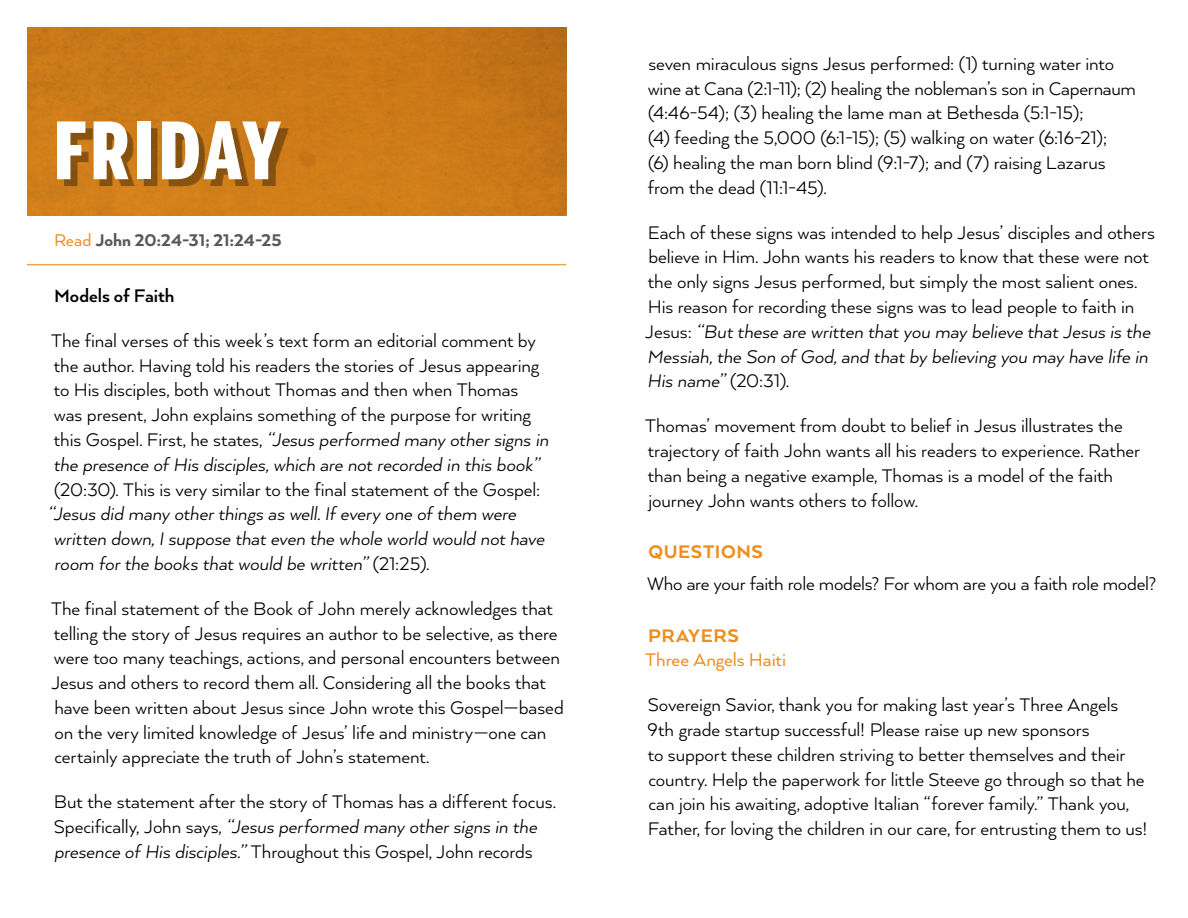
<style>
.page{position:relative;width:1188px;height:918px;background:#fff}
.page>*{position:absolute;margin:0;border:0;box-sizing:border-box;transform-origin:0 0}
.t1{font:900 78px "Benton Sans Comp";letter-spacing:.055em;color:#fff}
.t2{font:21px/24.8px "Arquitecta";letter-spacing:-.005em;color:#000}
.t3{font:italic 21px/24.8px "Arquitecta";letter-spacing:-.005em;color:#000}
.t4{font:800 21px "Arquitecta";letter-spacing:.03em;color:#ee8e1f}
.t5{font:21px "Arquitecta";letter-spacing:-.005em;color:#ee8e1f}
.t6{font:700 21px "Arquitecta";letter-spacing:-.005em;color:#000}
.t7{font:800 19.5px "Arquitecta";letter-spacing:-.005em;color:#58595b}
.s1{font-weight:400;color:#ee8e1f}
.s2{font-style:italic}
.s3{font-style:normal}
</style>
<div class="page">
<hr style="left:27px;top:264px;width:539px;height:1px;background:#f2a44c">
<img style="left:27px;top:27px;width:540px;height:189px">
<div style="left:64px;top:129px;width:225px;height:58px;background:#000;opacity:.35"></div>
<h1 class="t1" style="left:54px;top:105px;width:228px">FRIDAY</h1>
<p class="t7" style="left:54px;top:228px;width:229px"><span class="s1">Read</span> John 20:24-31; 21:24-25</p>
<p class="t6" style="left:54px;top:283px;width:122px">Models of Faith</p>
<p class="t2" style="left:51px;top:328px;width:499px">The final verses of this week’s text form an editorial comment by the author. Having told his readers the stories of Jesus appearing to His disciples, both without Thomas and then when Thomas was present, John explains something of the purpose for writing this Gospel. First, he states, <span class="s2">“Jesus performed many other signs in the presence of His disciples, which are not recorded in this book”</span></p>
<p class="t2" style="left:54px;top:476px;width:488px">(20:30). This is very similar to the final statement of the Gospel:</p>
<p class="t3" style="left:48px;top:501px;width:498px">“Jesus did many other things as well. If every one of them were written down, I suppose that even the whole world would not have room for the books that would be written” <span class="s3">(21:25).</span></p>
<p class="t2" style="left:51px;top:595px;width:514px">The final statement of the Book of John merely acknowledges that telling the story of Jesus requires an author to be selective, as there were too many teachings, actions, and personal encounters between Jesus and others to record them all. Considering all the books that have been written about Jesus since John wrote this Gospel—based on the very limited knowledge of Jesus’ life and ministry—one can certainly appreciate the truth of John’s statement.</p>
<p class="t2" style="left:54px;top:789px;width:504px">But the statement after the story of Thomas has a different focus.<br>Specifically, John says, <span class="s2">“Jesus performed many other signs in the presence of His disciples.”</span> Throughout this Gospel, John records</p>
<p class="t2" style="left:648px;top:50px;width:490px">seven miraculous signs Jesus performed: (1) turning water into wine at Cana (2:1-11); (2) healing the nobleman’s son in Capernaum (4:46-54); (3) healing the lame man at Bethesda (5:1-15);<br>(4) feeding the 5,000 (6:1-15); (5) walking on water (6:16-21);<br>(6) healing the man born blind (9:1-7); and (7) raising Lazarus from the dead (11:1-45).</p>
<p class="t2" style="left:645px;top:219px;width:512px">Each of these signs was intended to help Jesus’ disciples and others believe in Him. John wants his readers to know that these were not the only signs Jesus performed, but simply the most salient ones.<br>His reason for recording these signs was to lead people to faith in Jesus: <span class="s2">“But these are written that you may believe that Jesus is the Messiah, the Son of God, and that by believing you may have life in His name”</span> (20:31).</p>
<p class="t2" style="left:645px;top:413px;width:496px">Thomas’ movement from doubt to belief in Jesus illustrates the trajectory of faith John wants all his readers to experience. Rather than being a negative example, Thomas is a model of the faith journey John wants others to follow.</p>
<p class="t4" style="left:648px;top:539px;width:116px">QUESTIONS</p>
<p class="t2" style="left:647px;top:570px;width:511px">Who are your faith role models? For whom are you a faith role model?</p>
<p class="t4" style="left:648px;top:622px;width:92px">PRAYERS</p>
<p class="t5" style="left:645px;top:647px;width:142px">Three Angels Haiti</p>
<p class="t2" style="left:648px;top:692px;width:501px">Sovereign Savior, thank you for making last year’s Three Angels 9th grade startup successful! Please raise up new sponsors<br>to support these children striving to better themselves and their country. Help the paperwork for little Steeve go through so that he can join his awaiting, adoptive Italian “forever family.” Thank you, Father, for loving the children in our care, for entrusting them to us!</p>
</div>
